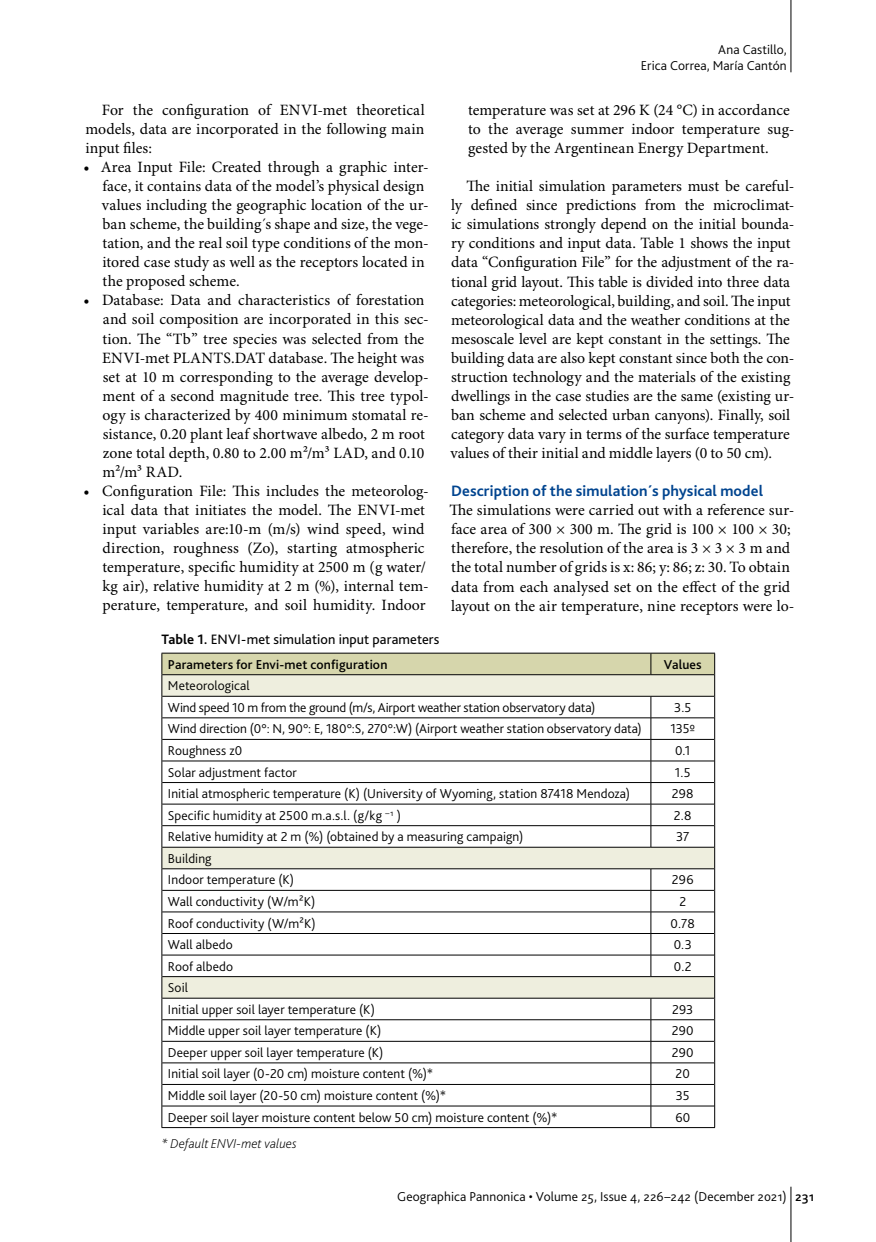
<style>
.page{position:relative;width:876px;height:1242px;background:#fff}
.page>*{position:absolute;margin:0;border:0;box-sizing:border-box;transform-origin:0 0}
.t1{font:15.75px/19px "Minion Pro";color:#000}
.t2{font:700 15.75px "Bliss Pro";letter-spacing:.005em;color:#00448f}
.t3{font:14.25px "Bliss Pro";letter-spacing:.01em;color:#000}
.t4{font:300 13.5px/21.6px "Bliss Pro";letter-spacing:.005em;color:#000}
.t5{font:500 13.5px "Bliss Pro";letter-spacing:.01em;color:#000}
.t6{font:italic 200 13.5px "Bliss Pro";letter-spacing:.005em;color:#000}
.s1{font-weight:700}
.s2{font-weight:500}
</style>
<div class="page">
<hr style="left:791px;top:0;width:1px;height:72px;background:#000">
<hr style="left:791px;top:1186px;width:1px;height:56px;background:#000">
<hr style="left:161px;top:1127px;width:490px;height:1px;background:#000">
<hr style="left:651px;top:1127px;width:64px;height:1px;background:#000">
<svg style="left:161px;top:653px;width:554px;height:474px"></svg>
<p class="t1" style="left:85px;top:101px;width:341px;text-align:justify;text-indent:16px">For the configuration of ENVI-met theoretical models, data are incorporated in the following main input files:</p>
<p class="t1" style="left:102px;top:158px;width:328px;text-indent:-19px">• Area Input File: Created through a graphic inter&shy;face, it contains data of the model’s physical design values including the geographic location of the ur&shy;ban scheme, the building´s shape and size, the vege&shy;tation, and the real soil type conditions of the mon&shy;itored case study as well as the receptors located in the proposed scheme.</p>
<p class="t1" style="left:102px;top:291px;width:328px;text-indent:-19px">• Database: Data and characteristics of forestation and soil composition are incorporated in this sec&shy;tion. The “Tb” tree species was selected from the ENVI-met PLANTS.DAT database. The height was set at 10 m corresponding to the average develop&shy;ment of a second magnitude tree. This tree typol&shy;ogy is characterized by 400 minimum stomatal re&shy;sistance, 0.20 plant leaf shortwave albedo, 2 m root zone total depth, 0.80 to 2.00 m²/m³ LAD, and 0.10 m²/m³ RAD.</p>
<p class="t1" style="left:102px;top:482px;width:328px;text-indent:-19px">• Configuration File: This includes the meteorolog&shy;ical data that initiates the model. The ENVI-met input variables are:10-m (m/s) wind speed, wind direction, roughness (Zo), starting atmospheric temperature, specific humidity at 2500 m (g water/ kg air), relative humidity at 2 m (%), internal tem&shy;perature, temperature, and soil humidity. Indoor</p>
<p class="t4" style="left:641px;top:41px;width:147px;line-height:16.2px;text-align:right">Ana Castillo,<br>Erica Correa, María Cantón</p>
<p class="t1" style="left:468px;top:101px;width:328px">temperature was set at 296 K (24 °C) in accordance to the average summer indoor temperature sug&shy;gested by the Argentinean Energy Department.</p>
<p class="t1" style="left:451px;top:177px;width:345px;text-indent:16px">The initial simulation parameters must be careful&shy;ly defined since predictions from the microclimat&shy;ic simulations strongly depend on the initial bounda&shy;ry conditions and input data. Table 1 shows the input data “Configuration File” for the adjustment of the ra&shy;tional grid layout. This table is divided into three data categories: meteorological, building, and soil. The input meteorological data and the weather conditions at the mesoscale level are kept constant in the settings. The building data are also kept constant since both the con&shy;struction technology and the materials of the existing dwellings in the case studies are the same (existing ur&shy;ban scheme and selected urban canyons). Finally, soil category data vary in terms of the surface temperature values of their initial and middle layers (0 to 50 cm).</p>
<p class="t2" style="left:451px;top:481px;width:314px">Description of the simulation´s physical model</p>
<p class="t1" style="left:449px;top:501px;width:347px">The simulations were carried out with a reference sur&shy;face area of 300 × 300 m. The grid is 100 × 100 × 30; therefore, the resolution of the area is 3 × 3 × 3 m and the total number of grids is x: 86; y: 86; z: 30. To obtain data from each analysed set on the effect of the grid layout on the air temperature, nine receptors were lo-</p>
<p class="t3" style="left:161px;top:630px;width:279px"><span class="s1">Table 1.</span> ENVI-met simulation input parameters</p>
<p class="t5" style="left:168px;top:656px;width:221px">Parameters for Envi-met configuration</p>
<p class="t5" style="left:664px;top:656px;width:39px">Values</p>
<p class="t4" style="left:168px;top:674px;width:429px">Meteorological<br>Wind speed 10 m from the ground (m/s, Airport weather station observatory data)</p>
<p class="t4" style="left:674px;top:696px;width:19px">3.5</p>
<p class="t4" style="left:168px;top:718px;width:475px">Wind direction (0°: N, 90°: E, 180°:S, 270°:W) (Airport weather station observatory data)</p>
<p class="t4" style="left:670px;top:718px;width:26px">135º</p>
<p class="t4" style="left:168px;top:739px;width:76px">Roughness z0</p>
<p class="t4" style="left:675px;top:739px;width:17px">0.1</p>
<p class="t4" style="left:168px;top:761px;width:131px">Solar adjustment factor</p>
<p class="t4" style="left:675px;top:761px;width:17px">1.5</p>
<p class="t4" style="left:168px;top:782px;width:464px">Initial atmospheric temperature (K) (University of Wyoming, station 87418 Mendoza)</p>
<p class="t4" style="left:672px;top:782px;width:23px">298</p>
<p class="t4" style="left:168px;top:804px;width:235px">Specific humidity at 2500 m.a.s.l. (g/kg <sup>−1</sup> )</p>
<p class="t4" style="left:674px;top:804px;width:19px">2.8</p>
<p class="t4" style="left:168px;top:825px;width:357px">Relative humidity at 2 m (%) (obtained by a measuring campaign)</p>
<p class="t4" style="left:676px;top:825px;width:15px">37</p>
<p class="t4" style="left:168px;top:847px;width:128px">Building<br>Indoor temperature (K)</p>
<p class="t4" style="left:672px;top:868px;width:23px">296</p>
<p class="t4" style="left:168px;top:890px;width:149px">Wall conductivity (W/m²K)</p>
<p class="t4" style="left:679px;top:890px;width:8px">2</p>
<p class="t4" style="left:168px;top:912px;width:149px">Roof conductivity (W/m²K)</p>
<p class="t4" style="left:671px;top:912px;width:26px">0.78</p>
<p class="t4" style="left:168px;top:933px;width:66px">Wall albedo</p>
<p class="t4" style="left:674px;top:933px;width:19px">0.3</p>
<p class="t4" style="left:168px;top:955px;width:67px">Roof albedo</p>
<p class="t4" style="left:674px;top:955px;width:19px">0.2</p>
<p class="t4" style="left:168px;top:976px;width:209px">Soil<br>Initial upper soil layer temperature (K)</p>
<p class="t4" style="left:672px;top:998px;width:23px">293</p>
<p class="t4" style="left:168px;top:1019px;width:215px">Middle upper soil layer temperature (K)</p>
<p class="t4" style="left:672px;top:1019px;width:23px">290</p>
<p class="t4" style="left:168px;top:1041px;width:217px">Deeper upper soil layer temperature (K)</p>
<p class="t4" style="left:672px;top:1041px;width:23px">290</p>
<p class="t4" style="left:168px;top:1063px;width:267px">Initial soil layer (0-20 cm) moisture content (%)*</p>
<p class="t4" style="left:676px;top:1063px;width:16px">20</p>
<p class="t4" style="left:168px;top:1084px;width:280px">Middle soil layer (20-50 cm) moisture content (%)*</p>
<p class="t4" style="left:676px;top:1084px;width:15px">35</p>
<p class="t4" style="left:168px;top:1106px;width:391px">Deeper soil layer moisture content below 50 cm) moisture content (%)*</p>
<p class="t4" style="left:675px;top:1106px;width:16px">60</p>
<p class="t6" style="left:161px;top:1135px;width:137px">* Default ENVI-met values</p>
<p class="t4" style="left:397px;top:1185px;width:419px">Geographica Pannonica • Volume 25, Issue 4, 226–242 (December 2021) <span class="s2">231</span></p>
</div>
